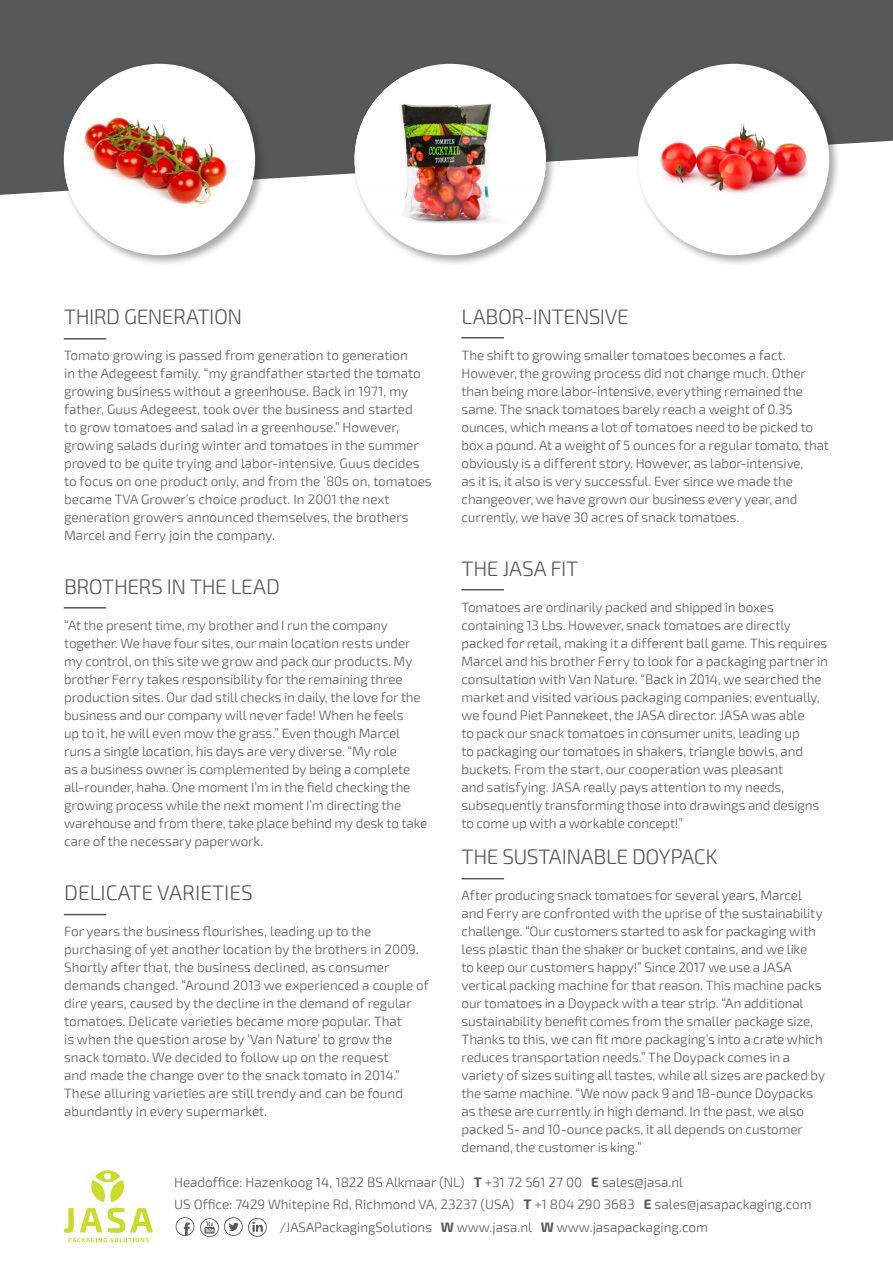
<style>
.page{position:relative;width:893px;height:1263px;background:#fff}
.page>*{position:absolute;margin:0;border:0;box-sizing:border-box;transform-origin:0 0}
.subkop{font:300 21px "Exo 2";letter-spacing:-.025em;color:#57585a}
.body_inspring{font:300 21px "Exo 2";color:#57585a}
.subkop-2{font:300 13.5px/18px "Exo 2";letter-spacing:-.01em;color:#57585a}
.body{font:300 13.5px/18px "Exo 2";color:#57585a}
.body_inspring-2{font:300 13.5px "Exo 2";color:#57585a}
.s1{font-weight:700}
</style>
<div class="page">
<svg style="left:64px;top:1170px;width:89px;height:72px"></svg>
<svg style="left:200px;top:1217px;width:67px;height:20px"></svg>
<svg style="left:176px;top:1217px;width:18px;height:19px"></svg>
<svg style="left:0;top:0;width:893px;height:195px;background:#646567"></svg>
<hr style="left:64px;top:338px;width:42px;height:2px;background:#57585a">
<div style="left:61px;top:61px;width:205px;height:205px;background:#231f20;opacity:.4"></div>
<div style="left:64px;top:64px;width:191px;height:191px;background:#fff;border-radius:50%"></div>
<img style="left:65px;top:95px;width:185px;height:124px">
<div style="left:351px;top:61px;width:206px;height:205px;background:#231f20;opacity:.4"></div>
<div style="left:355px;top:64px;width:191px;height:191px;background:#fff;border-radius:50%"></div>
<img style="left:355px;top:80px;width:191px;height:144px">
<div style="left:635px;top:61px;width:205px;height:205px;background:#231f20;opacity:.4"></div>
<div style="left:638px;top:64px;width:191px;height:191px;background:#fff;border-radius:50%"></div>
<hr style="left:64px;top:914px;width:42px;height:1px;background:#57585a">
<hr style="left:64px;top:607px;width:42px;height:1px;background:#57585a">
<hr style="left:461px;top:337px;width:43px;height:1px;background:#57585a">
<hr style="left:461px;top:589px;width:43px;height:1px;background:#57585a">
<hr style="left:462px;top:878px;width:42px;height:1px;background:#57585a">
<img style="left:660px;top:124px;width:148px;height:70px">
<p class="subkop" style="left:64px;top:304px;width:180px">THIRD GENERATION</p>
<p class="body" style="left:64px;top:347px;width:369px">Tomato growing is passed from generation to generation<br>in the Adegeest family. “my grandfather started the tomato growing business without a greenhouse. Back in 1971, my father, Guus Adegeest, took over the business and started<br>to grow tomatoes and salad in a greenhouse.” However, growing salads during winter and tomatoes in the summer proved to be quite trying and labor-intensive. Guus decides to focus on one product only, and from the ’80s on, tomatoes became TVA Grower’s choice product. In 2001 the next generation growers announced themselves, the brothers Marcel and Ferry join the company.</p>
<p class="subkop" style="left:64px;top:574px;width:217px">BROTHERS IN THE LEAD</p>
<p class="body" style="left:64px;top:617px;width:365px">“At the present time, my brother and I run the company together. We have four sites, our main location rests under my control, on this site we grow and pack our products. My brother Ferry takes responsibility for the remaining three production sites. Our dad still checks in daily, the love for the business and our company will never fade! When he feels<br>up to it, he will even mow the grass.” Even though Marcel runs a single location, his days are very diverse. “My role<br>as a business owner is complemented by being a complete all-rounder, haha. One moment I’m in the field checking the growing process while the next moment I’m directing the warehouse and from there, take place behind my desk to take care of the necessary paperwork.</p>
<p class="body_inspring" style="left:64px;top:880px;width:190px">DELICATE VARIETIES</p>
<p class="body_inspring-2" style="left:64px;top:923px;width:309px">For years the business flourishes, leading up to the</p>
<p class="body_inspring-2" style="left:64px;top:941px;width:356px">purchasing of yet another location by the brothers in 2009.</p>
<p class="body_inspring-2" style="left:64px;top:959px;width:327px">Shortly after that, the business declined, as consumer</p>
<p class="body_inspring-2" style="left:64px;top:977px;width:366px">demands changed. “Around 2013 we experienced a couple of</p>
<p class="body_inspring-2" style="left:64px;top:995px;width:349px">dire years, caused by the decline in the demand of regular</p>
<p class="body_inspring-2" style="left:64px;top:1013px;width:339px">tomatoes. Delicate varieties became more popular. That</p>
<p class="body_inspring-2" style="left:64px;top:1031px;width:330px">is when the question arose by ‘Van Nature’ to grow the</p>
<p class="body_inspring-2" style="left:64px;top:1049px;width:326px">snack tomato. We decided to follow up on the request</p>
<p class="body_inspring-2" style="left:64px;top:1067px;width:337px">and made the change over to the snack tomato in 2014.”</p>
<p class="body_inspring-2" style="left:64px;top:1085px;width:340px">These alluring varieties are still trendy and can be found</p>
<p class="body_inspring-2" style="left:64px;top:1103px;width:205px">abundantly in every supermarket.</p>
<p class="subkop" style="left:462px;top:304px;width:169px">LABOR-INTENSIVE</p>
<p class="subkop-2" style="left:462px;top:347px;width:369px">The shift to growing smaller tomatoes becomes a fact.<br>However, the growing process did not change much. Other than being more labor-intensive, everything remained the same. The snack tomatoes barely reach a weight of 0.35 ounces, which means a lot of tomatoes need to be picked to box a pound. At a weight of 5 ounces for a regular tomato, that obviously is a different story. However, as labor-intensive,<br>as it is, it also is very successful. Ever since we made the changeover, we have grown our business every year, and currently, we have 30 acres of snack tomatoes.</p>
<p class="subkop" style="left:462px;top:556px;width:118px">THE JASA FIT</p>
<p class="subkop-2" style="left:462px;top:599px;width:368px">Tomatoes are ordinarily packed and shipped in boxes containing 13 Lbs. However, snack tomatoes are directly packed for retail, making it a different ball game. This requires Marcel and his brother Ferry to look for a packaging partner in consultation with Van Nature. “Back in 2014, we searched the market and visited various packaging companies; eventually, we found Piet Pannekeet, the JASA director. JASA was able<br>to pack our snack tomatoes in consumer units, leading up<br>to packaging our tomatoes in shakers, triangle bowls, and buckets. From the start, our cooperation was pleasant<br>and satisfying. JASA really pays attention to my needs, subsequently transforming those into drawings and designs to come up with a workable concept!”</p>
<p class="subkop" style="left:462px;top:844px;width:258px">THE SUSTAINABLE DOYPACK</p>
<p class="subkop-2" style="left:462px;top:887px;width:365px">After producing snack tomatoes for several years, Marcel and Ferry are confronted with the uprise of the sustainability challenge. “Our customers started to ask for packaging with less plastic than the shaker or bucket contains, and we like<br>to keep our customers happy!” Since 2017 we use a JASA vertical packing machine for that reason. This machine packs our tomatoes in a Doypack with a tear strip. “An additional sustainability benefit comes from the smaller package size, Thanks to this, we can fit more packaging’s into a crate which reduces transportation needs.” The Doypack comes in a variety of sizes suiting all tastes, while all sizes are packed by the same machine. “We now pack 9 and 18-ounce Doypacks as these are currently in high demand. In the past, we also packed 5- and 10-ounce packs, it all depends on customer demand, the customer is king.”</p>
<p class="subkop-2" style="left:174px;top:1173px;width:511px">Headoffice: Hazenkoog 14, 1822 BS Alkmaar (NL) <span class="s1">T</span> +31 72 561 27 00 <span class="s1">E</span> sales@jasa.nl</p>
<p class="subkop-2" style="left:174px;top:1196px;width:639px">US Office: 7429 Whitepine Rd, Richmond VA, 23237 (USA) <span class="s1">T</span> +1 804 290 3683 <span class="s1">E</span> sales@jasapackaging.com</p>
<p class="subkop-2" style="left:280px;top:1218px;width:430px">/JASAPackagingSolutions <span class="s1">W</span> www.jasa.nl <span class="s1">W</span> www.jasapackaging.com</p>
</div>
